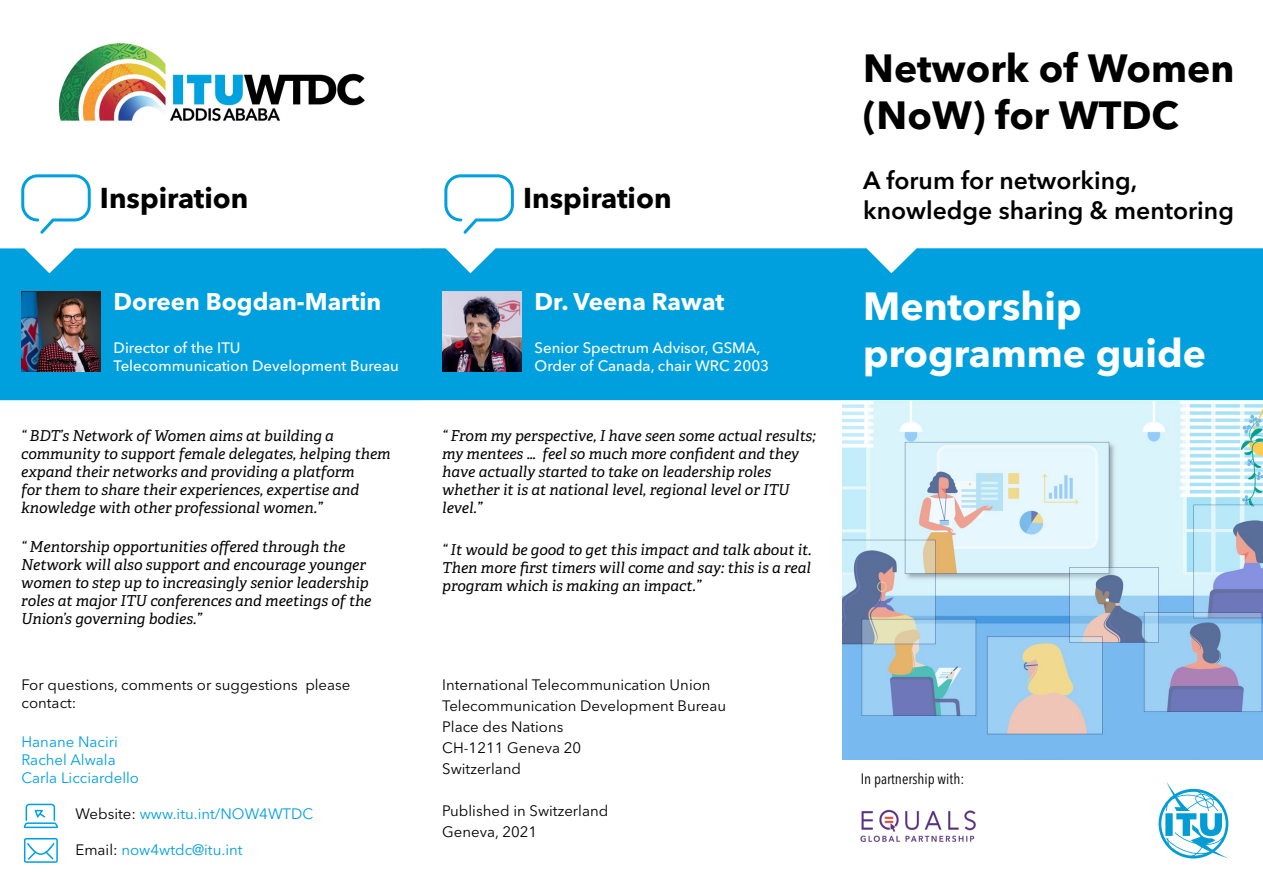
<style>
.page{position:relative;width:1263px;height:893px;background:#fff}
.page>*{position:absolute;margin:0;border:0;box-sizing:border-box;transform-origin:0 0}
.t1{font:700 39px/46.8px "Avenir Next LT Pro";color:#000}
.t2{font:700 39px/46.8px "Avenir Next LT Pro";color:#fff}
.t3{font:700 28.5px "Avenir Next LT Pro";color:#000}
.t4{font:600 24.75px/29.7px "Avenir Next LT Pro";color:#000}
.t5{font:700 24px "Avenir Next LT Pro";color:#fff}
.t6{font:italic 15px/18px "Adelle CYR";color:#000}
.t7{font:15px/21px "Avenir Next LT Pro";color:#000}
.t8{font:500 15px/18px "Avenir Next LT Pro";color:#fff}
.t9{font:15px/18px "Avenir Next LT Pro";color:#00a0df}
.t10{font:condensed 15px "Avenir Next LT Pro";color:#000}
.s1{font-weight:600}
.s2{color:#000}
</style>
<div class="page">
<img style="left:842px;top:401px;width:421px;height:358px">
<svg style="left:1158px;top:782px;width:70px;height:76px"></svg>
<div style="left:842px;top:248px;width:421px;height:152px;background:#00a0df"></div>
<img style="left:860px;top:809px;width:116px;height:33px">
<div style="left:0;top:248px;width:421px;height:152px;background:#00a0df"></div>
<div style="left:421px;top:248px;width:421px;height:152px;background:#00a0df"></div>
<img style="left:21px;top:291px;width:80px;height:80px">
<img style="left:442px;top:291px;width:80px;height:80px">
<svg style="left:21px;top:174px;width:70px;height:60px"></svg>
<svg style="left:444px;top:174px;width:70px;height:60px"></svg>
<svg style="left:24px;top:838px;width:34px;height:25px"></svg>
<svg style="left:24px;top:804px;width:34px;height:24px"></svg>
<img style="left:58px;top:42px;width:307px;height:80px">
<h2 class="t3" style="left:100px;top:180px;width:150px">Inspiration</h2>
<h2 class="t3" style="left:523px;top:180px;width:150px">Inspiration</h2>
<h3 class="t5" style="left:114px;top:287px;width:269px">Doreen Bogdan-Martin</h3>
<p class="t8" style="left:114px;top:339px;width:287px">Director of the ITU<br>Telecommunication Development Bureau</p>
<p class="t6" style="left:21px;top:426px;width:371px">“ BDT’s Network of Women aims at building a community to support female delegates, helping them expand their networks and providing a platform<br>for them to share their experiences, expertise and knowledge with other professional women.<span class="s1">”</span></p>
<p class="t6" style="left:21px;top:537px;width:352px">“ Mentorship opportunities offered through the Network will also support and encourage younger women to step up to increasingly senior leadership roles at major ITU conferences and meetings of the Union’s governing bodies.<span class="s1">”</span></p>
<p class="t7" style="left:22px;top:676px;width:330px;line-height:18px">For questions, comments or suggestions please contact:</p>
<p class="t9" style="left:22px;top:733px;width:119px">Hanane Naciri<br>Rachel Alwala<br>Carla Licciardello</p>
<p class="t9" style="left:76px;top:805px;width:239px"><span class="s2">Website:</span> www.itu.int/NOW4WTDC</p>
<p class="t9" style="left:76px;top:841px;width:169px"><span class="s2">Email:</span> now4wtdc@itu.int</p>
<h3 class="t5" style="left:535px;top:287px;width:191px">Dr. Veena Rawat</h3>
<p class="t8" style="left:535px;top:339px;width:236px">Senior Spectrum Advisor, GSMA,<br>Order of Canada, chair WRC 2003</p>
<p class="t6" style="left:442px;top:426px;width:375px">“ From my perspective, I have seen some actual results; my mentees … feel so much more confident and they have actually started to take on leadership roles whether it is at national level, regional level or ITU level.<span class="s1">”</span></p>
<p class="t6" style="left:442px;top:540px;width:371px;text-align:justify">“ It would be good to get this impact and talk about it.<br>Then more first timers will come and say: this is a real program which is making an impact.<span class="s1">”</span></p>
<p class="t7" style="left:442px;top:674px;width:285px">International Telecommunication Union<br>Telecommunication Development Bureau<br>Place des Nations<br>CH-1211 Geneva 20<br>Switzerland</p>
<p class="t7" style="left:442px;top:800px;width:168px">Published in Switzerland<br>Geneva, 2021</p>
<h1 class="t1" style="left:863px;top:45px;width:373px">Network of Women (NoW) for WTDC</h1>
<h3 class="t4" style="left:863px;top:165px;width:372px">A forum for networking, knowledge sharing &amp; mentoring</h3>
<h1 class="t2" style="left:863px;top:283px;width:344px">Mentorship programme guide</h1>
<p class="t10" style="left:861px;top:770px;width:105px">In partnership with:</p>
</div>
